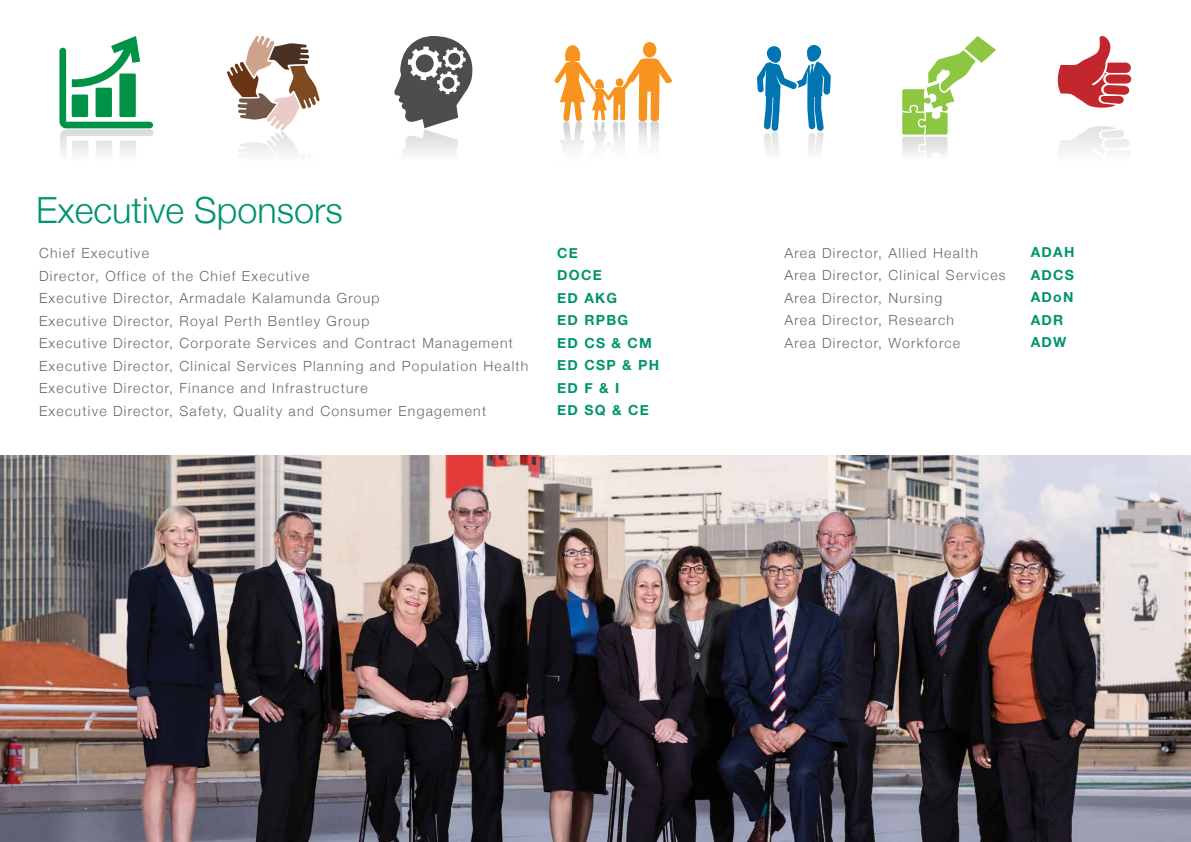
<style>
.page{position:relative;width:1191px;height:842px;background:#fff}
.page>*{position:absolute;margin:0;border:0;box-sizing:border-box;transform-origin:0 0}
.t1{font:300 36px "Helvetica Neue";color:#00946e}
.t2{font:300 14px/22.5px "Helvetica Neue";letter-spacing:.09em;color:#636c73}
.t3{font:700 14px/22.5px "Helvetica Neue";letter-spacing:.09em;color:#00946e}
</style>
<div class="page">
<img style="left:0;top:455px;width:1190px;height:387px">
<svg style="left:59px;top:36px;width:94px;height:118px"></svg>
<svg style="left:227px;top:36px;width:92px;height:117px"></svg>
<svg style="left:394px;top:36px;width:78px;height:118px"></svg>
<div style="left:643px;top:42px;width:13px;height:16px;background:#f79420;border-radius:50%"></div>
<svg style="left:554px;top:45px;width:118px;height:105px"></svg>
<svg style="left:757px;top:45px;width:74px;height:107px"></svg>
<svg style="left:902px;top:36px;width:94px;height:119px"></svg>
<svg style="left:1059px;top:126px;width:70px;height:26px"></svg>
<svg style="left:1057px;top:36px;width:74px;height:72px"></svg>
<h1 class="t1" style="left:36px;top:181px;width:308px">Executive Sponsors</h1>
<p class="t2" style="left:39px;top:241px;width:491px">Chief Executive<br>Director, Office of the Chief Executive<br>Executive Director, Armadale Kalamunda Group<br>Executive Director, Royal Perth Bentley Group<br>Executive Director, Corporate Services and Contract Management Executive Director, Clinical Services Planning and Population Health Executive Director, Finance and Infrastructure<br>Executive Director, Safety, Quality and Consumer Engagement</p>
<p class="t3" style="left:557px;top:242px;width:103px">CE<br>DOCE<br>ED AKG<br>ED RPBG<br>ED CS &amp; CM<br>ED CSP &amp; PH<br>ED F &amp; I<br>ED SQ &amp; CE</p>
<p class="t2" style="left:784px;top:241px;width:223px">Area Director, Allied Health<br>Area Director, Clinical Services<br>Area Director, Nursing<br>Area Director, Research<br>Area Director, Workforce</p>
<p class="t3" style="left:1030px;top:242px;width:45px">ADAH<br>ADCS<br>ADoN<br>ADR<br>ADW</p>
</div>
